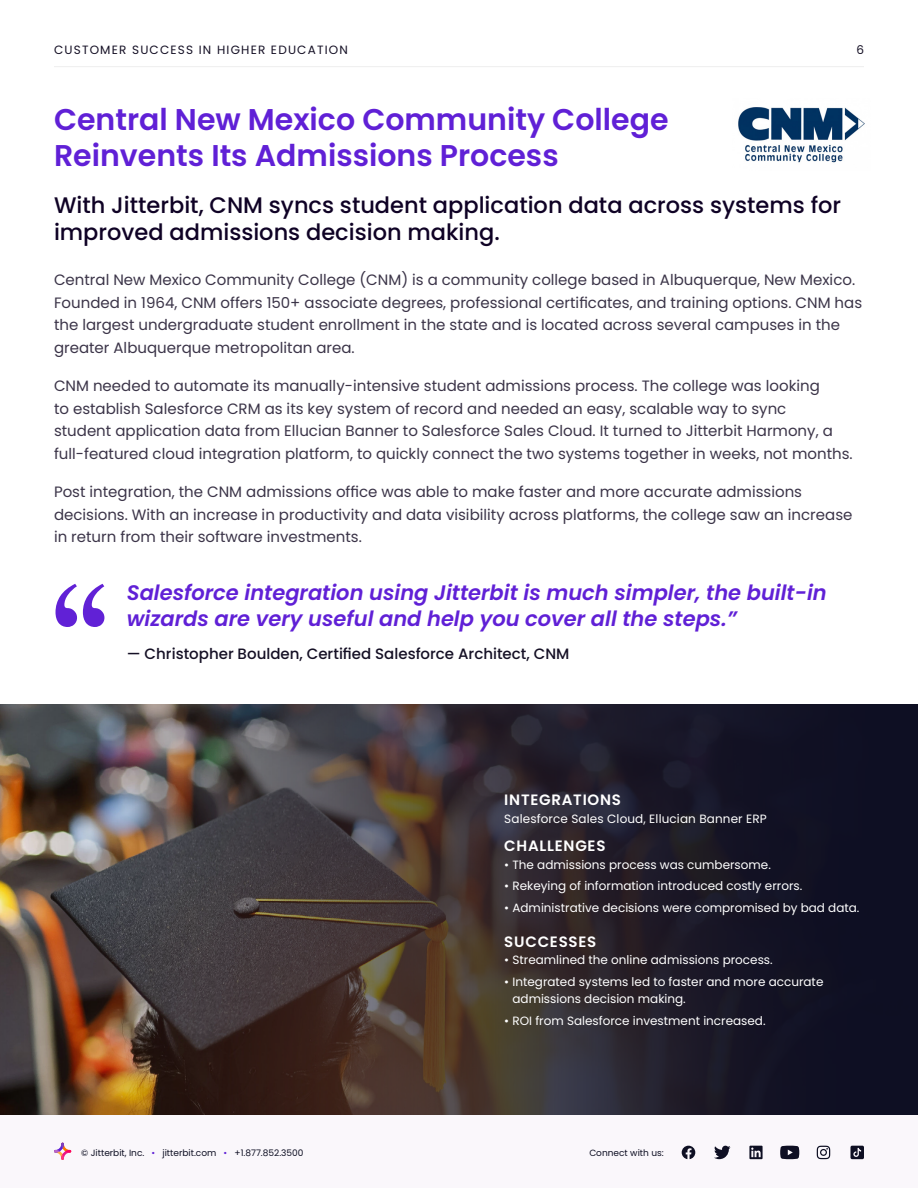
<style>
.page{position:relative;width:918px;height:1188px;background:#fff}
.page>*{position:absolute;margin:0;border:0;box-sizing:border-box;transform-origin:0 0}
.t1{font:600 30px/36px "Poppins";color:#6020d6}
.t2{font:500 22.5px/27px "Poppins";color:#0f0225}
.t3{font:italic 600 21px/25.5px "Poppins";color:#6020d6}
.t4{font:15px/22.5px "Poppins";color:#3b3448}
.t5{font:500 15px "Poppins";color:#151025}
.t6{font:600 15px "Poppins";letter-spacing:.05em;color:#fff}
.t7{font:12px/17.2px "Poppins";color:#fff}
.t8{font:12px "Poppins";letter-spacing:.1em;color:#151025}
.t9{font:9px "Poppins";color:#0e0f23}
.s1{color:#6020d6}
</style>
<div class="page">
<div style="left:0;top:1115px;width:918px;height:73px;background:#faf7fb"></div>
<svg style="left:682px;top:1146px;width:13px;height:13px"></svg>
<svg style="left:714px;top:1146px;width:17px;height:13px"></svg>
<svg style="left:749px;top:1146px;width:14px;height:13px"></svg>
<svg style="left:784px;top:1145px;width:16px;height:15px"></svg>
<svg style="left:780px;top:1146px;width:19px;height:13px"></svg>
<svg style="left:816px;top:1145px;width:15px;height:15px"></svg>
<svg style="left:817px;top:1146px;width:13px;height:13px"></svg>
<svg style="left:850px;top:1146px;width:14px;height:13px"></svg>
<hr style="left:54px;top:66px;width:810px;height:1px;background:#eee">
<svg style="left:54px;top:1143px;width:17px;height:17px"></svg>
<img style="left:0;top:704px;width:184px;height:411px">
<svg style="left:184px;top:704px;width:734px;height:411px;background:#2f282e"></svg>
<svg style="left:56px;top:584px;width:48px;height:43px"></svg>
<img style="left:738px;top:107px;width:127px;height:56px">
<p class="t8" style="left:54px;top:43px;width:295px">CUSTOMER SUCCESS IN HIGHER EDUCATION</p>
<p class="t8" style="left:856px;top:43px;width:9px">6</p>
<h1 class="t1" style="left:54px;top:104px;width:616px">Central New Mexico Community College<br>Reinvents Its Admissions Process</h1>
<h2 class="t2" style="left:54px;top:194px;width:789px">With Jitterbit, CNM syncs student application data across systems for improved admissions decision making.</h2>
<p class="t4" style="left:54px;top:269px;width:810px">Central New Mexico Community College (CNM) is a community college based in Albuquerque, New Mexico.<br>Founded in 1964, CNM offers 150+ associate degrees, professional certificates, and training options. CNM has the largest undergraduate student enrollment in the state and is located across several campuses in the greater Albuquerque metropolitan area.</p>
<p class="t4" style="left:54px;top:375px;width:800px">CNM needed to automate its manually-intensive student admissions process. The college was looking<br>to establish Salesforce CRM as its key system of record and needed an easy, scalable way to sync<br>student application data from Ellucian Banner to Salesforce Sales Cloud. It turned to Jitterbit Harmony, a full-featured cloud integration platform, to quickly connect the two systems together in weeks, not months.</p>
<p class="t4" style="left:54px;top:481px;width:800px">Post integration, the CNM admissions office was able to make faster and more accurate admissions decisions. With an increase in productivity and data visibility across platforms, the college saw an increase in return from their software investments.</p>
<h3 class="t3" style="left:127px;top:582px;width:701px">Salesforce integration using Jitterbit is much simpler, the built-in wizards are very useful and help you cover all the steps.”</h3>
<p class="t5" style="left:127px;top:645px;width:444px">— Christopher Boulden, Certified Salesforce Architect, CNM</p>
<p class="t9" style="left:81px;top:1147px;width:224px">© Jitterbit, Inc. <span class="s1">•</span> jitterbit.com <span class="s1">•</span> +1.877.852.3500</p>
<p class="t6" style="left:504px;top:793px;width:118px">INTEGRATIONS</p>
<p class="t7" style="left:504px;top:810px;width:264px">Salesforce Sales Cloud, Ellucian Banner ERP</p>
<p class="t6" style="left:504px;top:840px;width:103px">CHALLENGES</p>
<p class="t7" style="left:504px;top:856px;width:268px">• The admissions process was cumbersome.</p>
<p class="t7" style="left:504px;top:878px;width:299px">• Rekeying of information introduced costly errors.</p>
<p class="t7" style="left:504px;top:899px;width:357px">• Administrative decisions were compromised by bad data.</p>
<p class="t6" style="left:504px;top:935px;width:93px">SUCCESSES</p>
<p class="t7" style="left:504px;top:952px;width:270px">• Streamlined the online admissions process.</p>
<p class="t7" style="left:512px;top:973px;width:312px;text-indent:-8px">• Integrated systems led to faster and more accurate admissions decision making.</p>
<p class="t7" style="left:504px;top:1012px;width:263px">• ROI from Salesforce investment increased.</p>
<p class="t9" style="left:589px;top:1147px;width:76px">Connect with us:</p>
</div>
